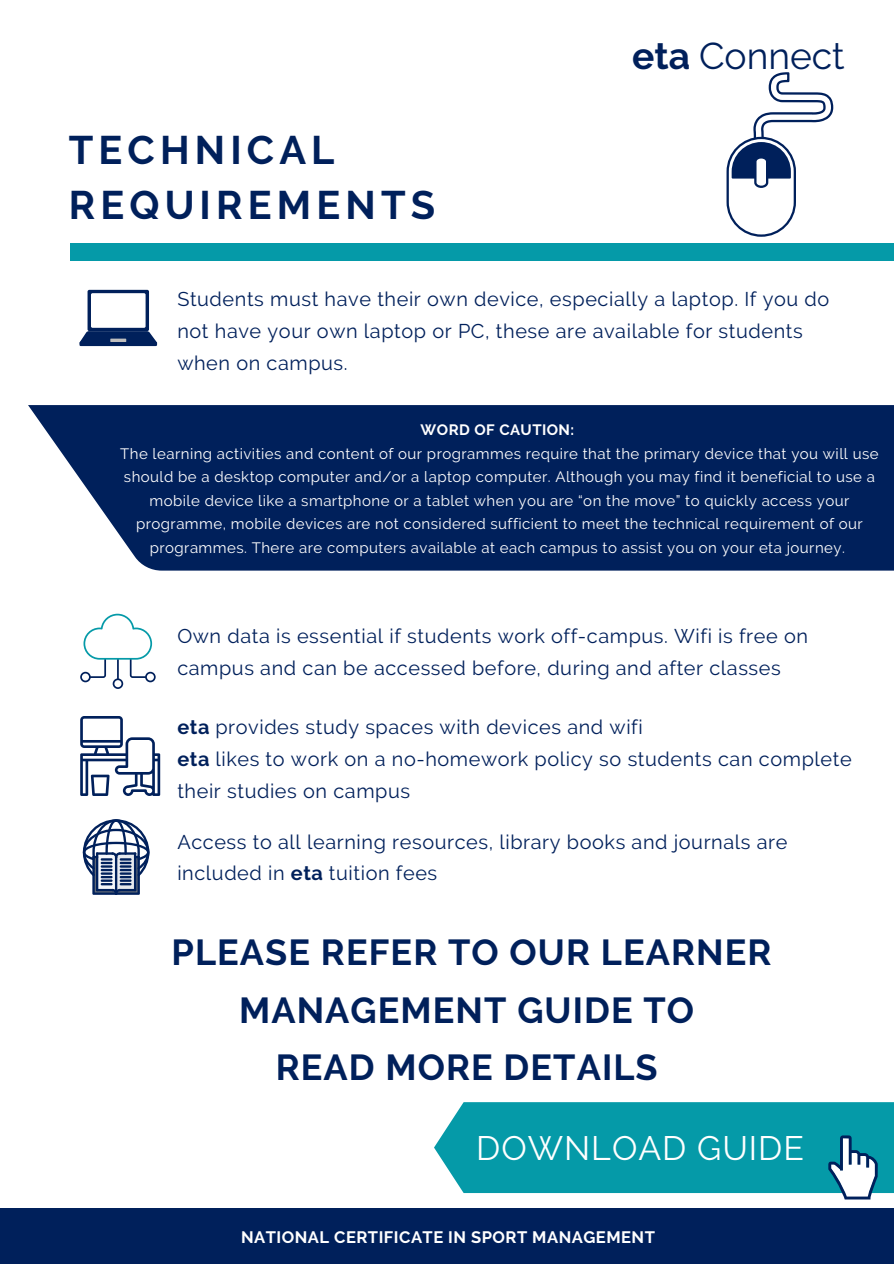
<style>
.page{position:relative;width:894px;height:1264px;background:#fff}
.page>*{position:absolute;margin:0;border:0;box-sizing:border-box;transform-origin:0 0}
.t1{font:700 39.75px/55.2px "Raleway";letter-spacing:.13em;color:#00205b}
.t2{font:37.2px "Raleway";color:#00205b}
.t3{font:700 36px/57.4px "Raleway";letter-spacing:.03em;color:#00205b;text-align:center}
.t4{font:33.75px "Raleway";letter-spacing:.03em;color:#fff}
.t5{font:19.8px/31.5px "Raleway";letter-spacing:.03em;color:#00205b}
.t6{font:700 16.5px "Raleway";letter-spacing:.03em;color:#fff}
.t7{font:15px/23.4px "Raleway";letter-spacing:.03em;color:#fff;text-align:center}
.t8{font:700 15px "Raleway";letter-spacing:.03em;color:#fff}
.s1{font-weight:700}
</style>
<div class="page">
<div style="left:70px;top:244px;width:823px;height:17px;background:#059aa8"></div>
<div style="left:0;top:1208px;width:893px;height:55px;background:#00205b"></div>
<svg style="left:28px;top:405px;width:865px;height:165px;background:#112f66"></svg>
<div style="left:87px;top:290px;width:62px;height:41px;background:#00205b;border-radius:2px"></div>
<div style="left:91px;top:293px;width:54px;height:35px;background:#fff;border-radius:2px"></div>
<svg style="left:79px;top:331px;width:78px;height:15px"></svg>
<svg style="left:726px;top:72px;width:107px;height:165px"></svg>
<svg style="left:80px;top:613px;width:76px;height:76px"></svg>
<svg style="left:80px;top:716px;width:80px;height:80px"></svg>
<svg style="left:83px;top:819px;width:66px;height:75px"></svg>
<svg style="left:434px;top:1102px;width:459px;height:97px;background:#22a4b1"></svg>
<h1 class="t1" style="left:69px;top:123px;width:368px">TECHNICAL<br>REQUIREMENTS</h1>
<h2 class="t2" style="left:632px;top:34px;width:214px"><span class="s1">eta</span> Connect</h2>
<p class="t5" style="left:177px;top:283px;width:653px">Students must have their own device, especially a laptop. If you do not have your own laptop or PC, these are available for students when on campus.</p>
<p class="t8" style="left:420px;top:421px;width:155px">WORD OF CAUTION:</p>
<p class="t7" style="left:120px;top:441px;width:759px">The learning activities and content of our programmes require that the primary device that you will use should be a desktop computer and/or a laptop computer. Although you may find it beneficial to use a mobile device like a smartphone or a tablet when you are “on the move” to quickly access your programme, mobile devices are not considered sufficient to meet the technical requirement of our programmes. There are computers available at each campus to assist you on your eta journey.</p>
<p class="t5" style="left:177px;top:620px;width:632px">Own data is essential if students work off-campus. Wifi is free on campus and can be accessed before, during and after classes</p>
<p class="t5" style="left:177px;top:711px;width:675px"><span class="s1">eta</span> provides study spaces with devices and wifi<br><span class="s1">eta</span> likes to work on a no-homework policy so students can complete their studies on campus</p>
<p class="t5" style="left:177px;top:826px;width:611px">Access to all learning resources, library books and journals are included in <span class="s1">eta</span> tuition fees</p>
<h3 class="t3" style="left:171px;top:923px;width:601px">PLEASE REFER TO OUR LEARNER<br>MANAGEMENT GUIDE TO<br>READ MORE DETAILS</h3>
<h3 class="t4" style="left:476px;top:1128px;width:329px">DOWNLOAD GUIDE</h3>
<p class="t6" style="left:241px;top:1227px;width:415px">NATIONAL CERTIFICATE IN SPORT MANAGEMENT</p>
</div>
